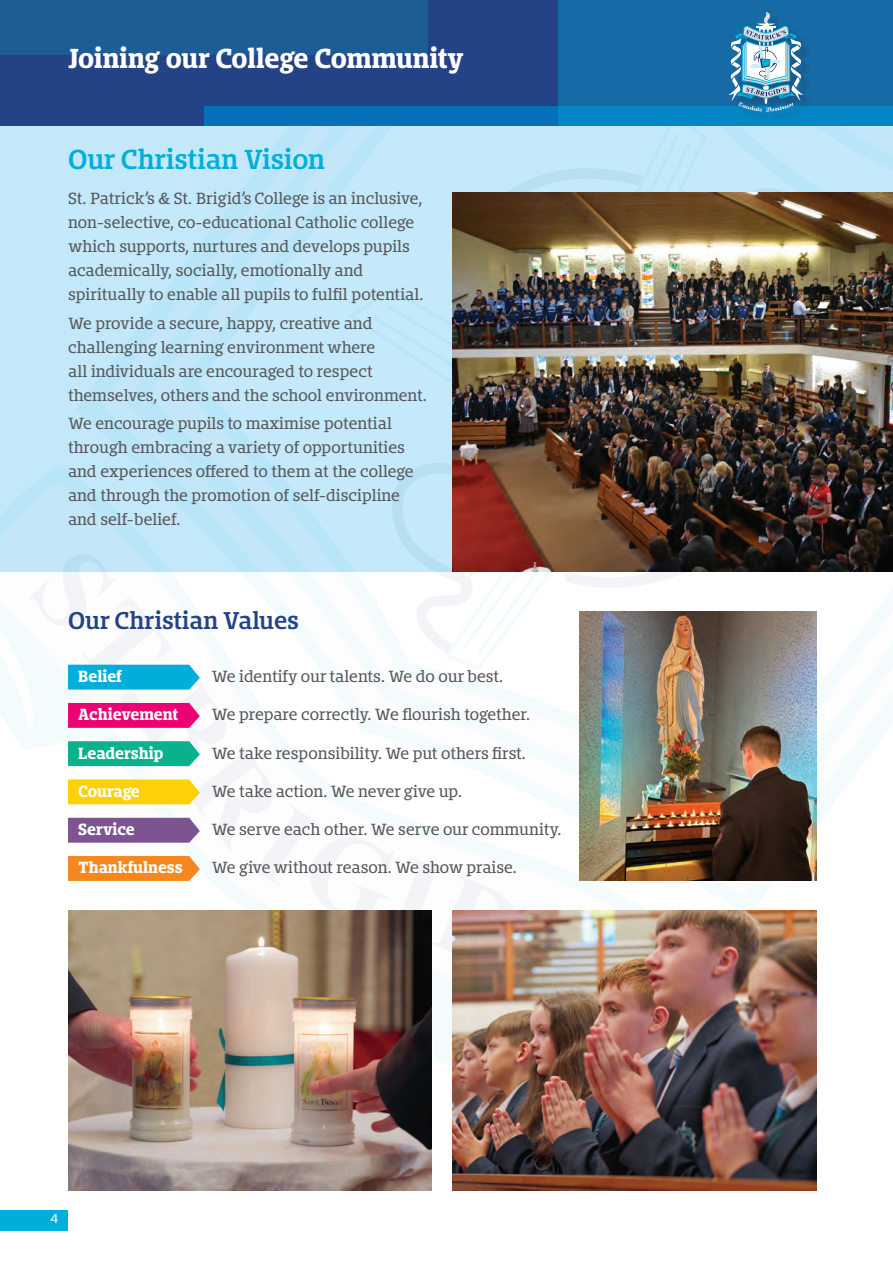
<style>
.page{position:relative;width:893px;height:1263px;background:#fff}
.page>*{position:absolute;margin:0;border:0;box-sizing:border-box;transform-origin:0 0}
.Main_Headings{font:700 25.5px "Bommer Slab";letter-spacing:-.005em;color:#fff}
.Section_Headings{font:600 25.5px "Bommer Slab";color:#00aedc}
.Section_Headings-2{font:600 22.5px "Bommer Slab";color:#244387}
.Body_Text{font:15px/24px "Bommer Slab";letter-spacing:-.005em;color:#57585a}
.Body_Text-2{font:700 15px "Bommer Slab";color:#fff}
.t1{font:12px "Bommer Slab";color:#fff}
</style>
<div class="page">
<div style="left:0;top:0;width:893px;height:127px;background:#244387"></div>
<div style="left:0;top:1210px;width:68px;height:20px;background:#00aedc"></div>
<div style="left:0;top:0;width:428px;height:55px;background:#1c5d96"></div>
<div style="left:204px;top:106px;width:689px;height:21px;background:#0670b8"></div>
<svg style="left:558px;top:0;width:335px;height:127px;background:#146fab"></svg>
<div style="left:731px;top:14px;width:82px;height:108px;background:#231f20;opacity:.24"></div>
<svg style="left:728px;top:12px;width:75px;height:100px;background:#64a0c3"></svg>
<img style="left:0;top:127px;width:893px;height:1064px">
<img style="left:453px;top:911px;width:363px;height:279px">
<img style="left:580px;top:611px;width:236px;height:270px">
<p class="Main_Headings" style="left:68px;top:39px;width:397px">Joining our College Community</p>
<p class="Section_Headings" style="left:68px;top:141px;width:259px">Our Christian Vision</p>
<p class="Body_Text" style="left:68px;top:187px;width:357px">St. Patrick’s &amp; St. Brigid’s College is an inclusive, non-selective, co-educational Catholic college which supports, nurtures and develops pupils academically, socially, emotionally and spiritually to enable all pupils to fulfil potential.</p>
<p class="Body_Text" style="left:68px;top:311px;width:360px">We provide a secure, happy, creative and challenging learning environment where<br>all individuals are encouraged to respect themselves, others and the school environment.</p>
<p class="Body_Text" style="left:68px;top:411px;width:347px">We encourage pupils to maximise potential through embracing a variety of opportunities and experiences offered to them at the college and through the promotion of self-discipline and self-belief.</p>
<p class="Section_Headings-2" style="left:68px;top:604px;width:233px">Our Christian Values</p>
<p class="Body_Text-2" style="left:78px;top:665px;width:45px">Belief</p>
<p class="Body_Text-2" style="left:78px;top:703px;width:101px">Achievement</p>
<p class="Body_Text-2" style="left:78px;top:742px;width:87px">Leadership</p>
<p class="Body_Text-2" style="left:78px;top:780px;width:63px">Courage</p>
<p class="Body_Text-2" style="left:78px;top:818px;width:58px">Service</p>
<p class="Body_Text-2" style="left:78px;top:856px;width:106px">Thankfulness</p>
<p class="Body_Text" style="left:212px;top:664px;width:293px">We identify our talents. We do our best.</p>
<p class="Body_Text" style="left:212px;top:703px;width:320px">We prepare correctly. We flourish together.</p>
<p class="Body_Text" style="left:212px;top:741px;width:316px">We take responsibility. We put others first.</p>
<p class="Body_Text" style="left:212px;top:779px;width:252px">We take action. We never give up.</p>
<p class="Body_Text" style="left:212px;top:818px;width:351px">We serve each other. We serve our community.</p>
<p class="Body_Text" style="left:212px;top:856px;width:307px">We give without reason. We show praise.</p>
<p class="t1" style="left:51px;top:1210px;width:9px">4</p>
</div>
